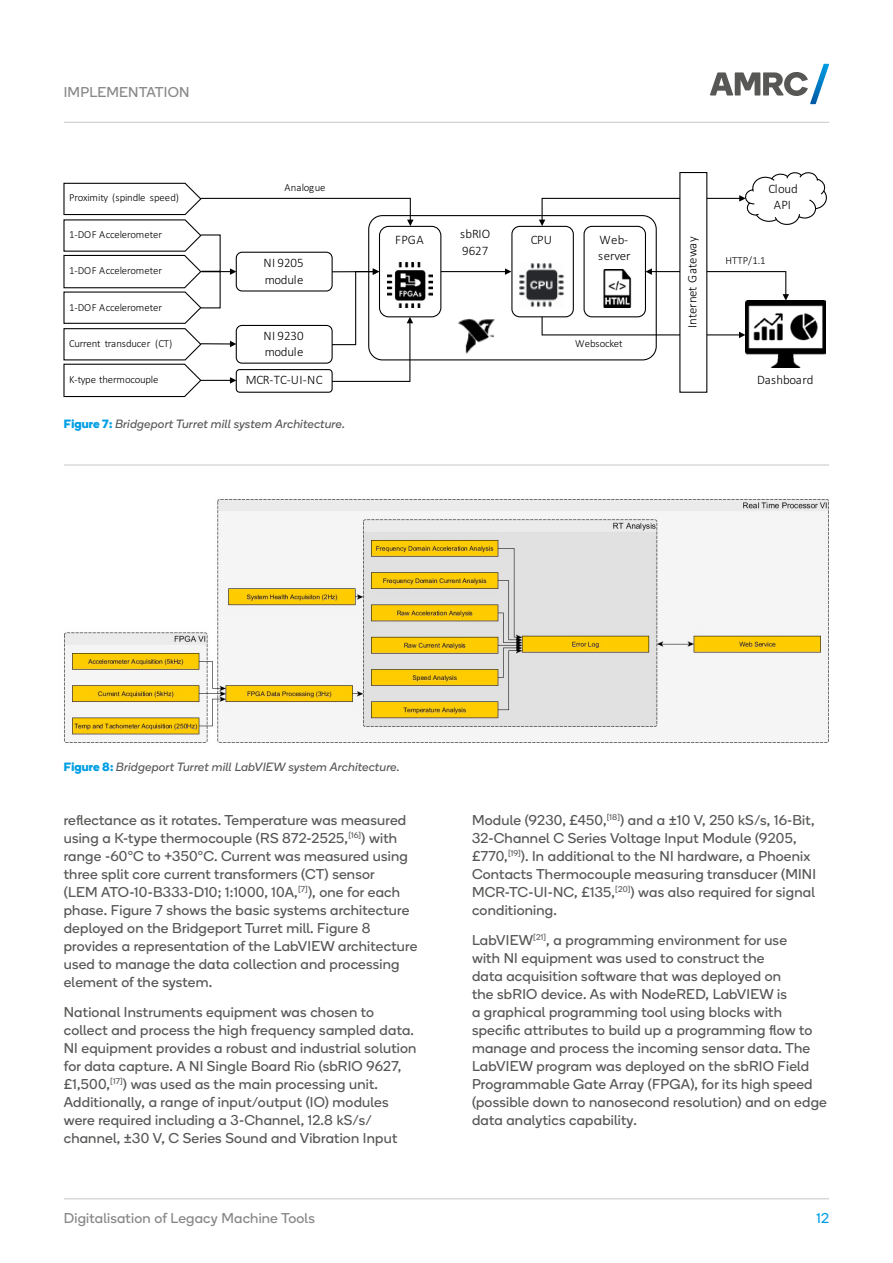
<style>
.page{position:relative;width:893px;height:1263px;background:#fff}
.page>*{position:absolute;margin:0;border:0;box-sizing:border-box;transform-origin:0 0}
.t1{font:14.25px/18px "Boing";letter-spacing:.015em;color:#575756}
.t2{font:14.25px "Boing";letter-spacing:.015em;color:#878787}
.t3{font:14.25px "Boing";color:#009fe3}
.t4{font:300 12.9px/16.2px "Calibri";letter-spacing:-.005em;color:#000}
.t5{font:italic 12px "Boing";letter-spacing:.015em;color:#575756}
.t6{font:300 10.8px "Calibri";letter-spacing:-.02em;color:#000}
.t7{font:300 10.8px "Calibri";color:#000}
.s1{font-weight:700;font-style:normal;color:#009fe3}
</style>
<div class="page">
<svg style="left:710px;top:64px;width:119px;height:40px"></svg>
<hr style="left:64px;top:1198px;width:765px;height:1px;background:#c6c6c6">
<hr style="left:64px;top:122px;width:765px;height:1px;background:#c6c6c6">
<div style="left:368px;top:215px;width:289px;height:145px;border:1px solid #000;border-radius:14px"></div>
<div style="left:379px;top:226px;width:62px;height:91px;border:1px solid #000;border-radius:9px"></div>
<div style="left:511px;top:226px;width:63px;height:91px;border:1px solid #000;border-radius:8px"></div>
<img style="left:414px;top:262px;width:19px;height:46px">
<img style="left:519px;top:263px;width:45px;height:44px">
<svg style="left:441px;top:268px;width:70px;height:7px"></svg>
<div style="left:584px;top:226px;width:62px;height:91px;border:1px solid #000;border-radius:8px"></div>
<img style="left:603px;top:270px;width:29px;height:38px">
<img style="left:745px;top:300px;width:81px;height:68px">
<svg style="left:542px;top:317px;width:203px;height:21px"></svg>
<svg style="left:645px;top:268px;width:144px;height:33px"></svg>
<svg style="left:539px;top:172px;width:288px;height:54px"></svg>
<div style="left:680px;top:173px;width:27px;height:219px;background:#fff"></div>
<img style="left:458px;top:319px;width:37px;height:35px">
<svg style="left:63px;top:182px;width:351px;height:216px"></svg>
<img style="left:64px;top:499px;width:765px;height:244px">
<hr style="left:64px;top:465px;width:765px;height:1px;background:#c6c6c6">
<p class="t2" style="left:64px;top:83px;width:127px">IMPLEMENTATION</p>
<p class="t6" style="left:69px;top:191px;width:111px">Proximity (spindle speed)</p>
<p class="t7" style="left:69px;top:228px;width:95px">1-DOF Accelerometer</p>
<p class="t6" style="left:284px;top:181px;width:42px">Analogue</p>
<p class="t4" style="left:264px;top:255px;width:41px">NI 9205 module</p>
<p class="t7" style="left:69px;top:264px;width:95px">1-DOF Accelerometer</p>
<p class="t7" style="left:69px;top:300px;width:95px">1-DOF Accelerometer</p>
<p class="t6" style="left:69px;top:337px;width:105px">Current transducer (CT)</p>
<p class="t6" style="left:69px;top:373px;width:91px">K-type thermocouple</p>
<p class="t4" style="left:264px;top:328px;width:41px">NI 9230 module</p>
<p class="t4" style="left:246px;top:372px;width:78px">MCR-TC-UI-NC</p>
<p class="t5" style="left:64px;top:416px;width:283px"><span class="s1">Figure 7:</span> Bridgeport Turret mill system Architecture.</p>
<p class="t4" style="left:460px;top:226px;width:31px">sbRIO<br>9627</p>
<p class="t4" style="left:395px;top:232px;width:30px">FPGA</p>
<p class="t4" style="left:531px;top:231px;width:23px">CPU</p>
<p class="t4" style="left:598px;top:231px;width:34px">Web&shy;server</p>
<p class="t6" style="left:575px;top:337px;width:49px">Websocket</p>
<p class="t4" style="left:684px;top:328px;width:93px;rotate:-90deg">Internet Gateway</p>
<p class="t4" style="left:768px;top:181px;width:31px;text-align:center">Cloud<br>API</p>
<p class="t6" style="left:726px;top:253px;width:41px">HTTP/1.1</p>
<p class="t4" style="left:757px;top:371px;width:58px">Dashboard</p>
<p class="t5" style="left:64px;top:759px;width:337px"><span class="s1">Figure 8:</span> Bridgeport Turret mill LabVIEW system Architecture.</p>
<p class="t1" style="left:64px;top:811px;width:355px">reflectance as it rotates. Temperature was measured using a K-type thermocouple (RS 872-2525,<sup>[16]</sup>) with range -60°C to +350°C. Current was measured using three split core current transformers (CT) sensor<br>(LEM ATO-10-B333-D10; 1:1000, 10A,<sup>[7]</sup>), one for each phase. Figure 7 shows the basic systems architecture deployed on the Bridgeport Turret mill. Figure 8 provides a representation of the LabVIEW architecture used to manage the data collection and processing element of the system.</p>
<p class="t1" style="left:64px;top:1003px;width:354px">National Instruments equipment was chosen to collect and process the high frequency sampled data.<br>NI equipment provides a robust and industrial solution for data capture. A NI Single Board Rio (sbRIO 9627, £1,500,<sup>[17]</sup>) was used as the main processing unit.<br>Additionally, a range of input/output (IO) modules were required including a 3-Channel, 12.8 kS/s/ channel, ±30 V, C Series Sound and Vibration Input</p>
<p class="t2" style="left:64px;top:1208px;width:253px">Digitalisation of Legacy Machine Tools</p>
<p class="t1" style="left:472px;top:811px;width:346px">Module (9230, £450,<sup>[18]</sup>) and a ±10 V, 250 kS/s, 16-Bit, 32-Channel C Series Voltage Input Module (9205, £770,<sup>[19]</sup>). In additional to the NI hardware, a Phoenix Contacts Thermocouple measuring transducer (MINI MCR-TC-UI-NC, £135,<sup>[20]</sup>) was also required for signal conditioning.</p>
<p class="t1" style="left:472px;top:931px;width:356px">LabVIEW<sup>[21]</sup>, a programming environment for use<br>with NI equipment was used to construct the<br>data acquisition software that was deployed on<br>the sbRIO device. As with NodeRED, LabVIEW is<br>a graphical programming tool using blocks with specific attributes to build up a programming flow to manage and process the incoming sensor data. The LabVIEW program was deployed on the sbRIO Field Programmable Gate Array (FPGA), for its high speed (possible down to nanosecond resolution) and on edge data analytics capability.</p>
<p class="t3" style="left:817px;top:1208px;width:14px">12</p>
</div>
